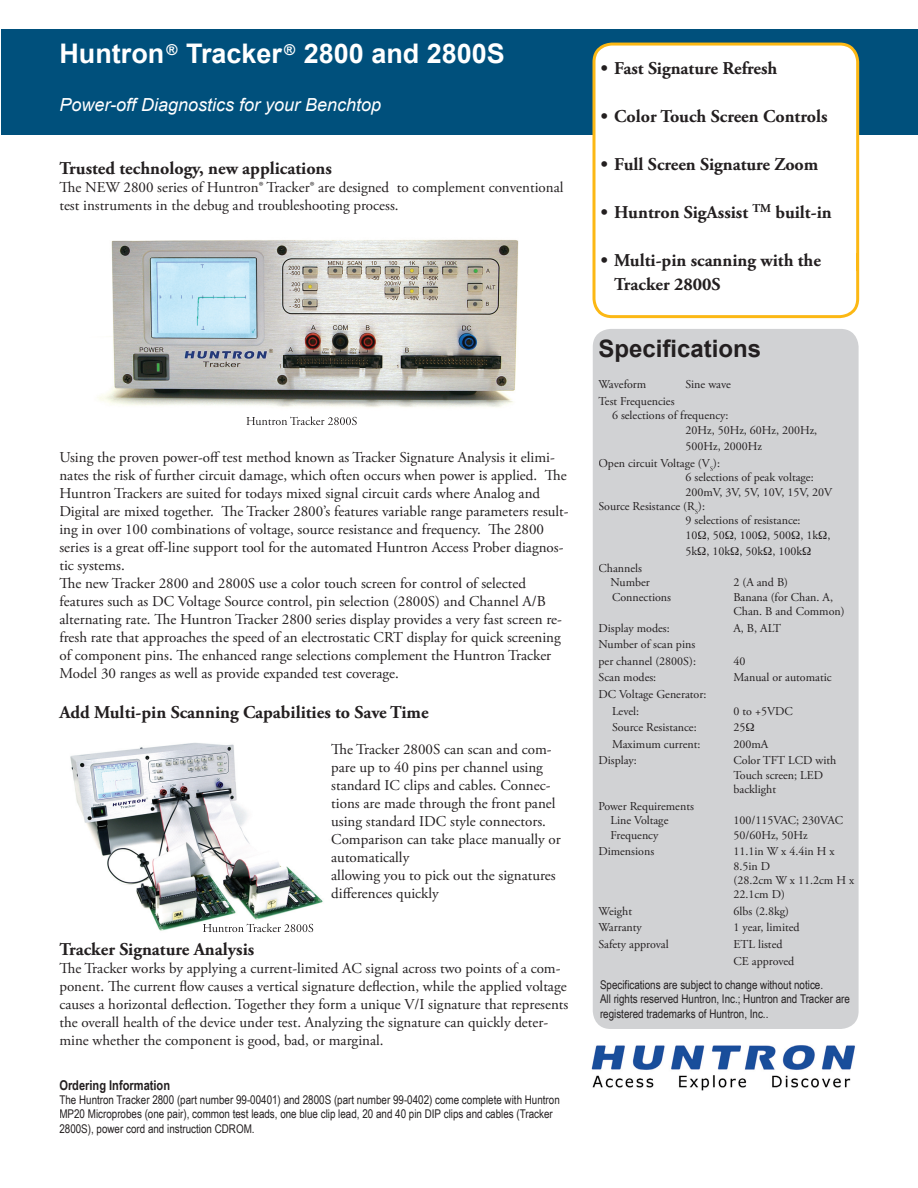
<style>
.page{position:relative;width:918px;height:1188px;background:#fff}
.page>*{position:absolute;margin:0;border:0;box-sizing:border-box;transform-origin:0 0}
.t1{font:700 27px "Arial";color:#fff}
.t2{font:700 24px "Arial";color:#231f20}
.t3{font:700 18px "Adobe Garamond Pro";color:#231f20}
.t4{font:italic 18px "Arial";color:#fff}
.t5{font:700 18px "Adobe Garamond Pro";color:#1b0600}
.t6{font:15px/18px "Adobe Garamond Pro";color:#231f20}
.t7{font:700 13.5px "Arial Narrow";color:#231f20}
.t8{font:12px/14.4px "Adobe Garamond Pro";color:#231f20}
.t9{font:12px/14.4px "Arial Narrow";color:#231f20}
</style>
<div class="page">
<div style="left:593px;top:329px;width:266px;height:700px;background:#d1d2d4;border-radius:18px"></div>
<img style="left:70px;top:743px;width:253px;height:190px">
<img style="left:97px;top:239px;width:422px;height:187px">
<div style="left:1px;top:30px;width:917px;height:105px;background:#00507c"></div>
<svg style="left:592px;top:43px;width:267px;height:275px"></svg>
<img style="left:246px;top:416px;width:111px;height:9px">
<img style="left:203px;top:923px;width:110px;height:9px">
<div style="left:602px;top:61px;width:175px;height:18px;background:#fff"></div>
<div style="left:602px;top:109px;width:225px;height:13px;background:#fff"></div>
<div style="left:602px;top:157px;width:216px;height:18px;background:#fff"></div>
<div style="left:602px;top:206px;width:146px;height:17px;background:#fff"></div>
<div style="left:753px;top:204px;width:18px;height:8px;background:#fff"></div>
<div style="left:771px;top:205px;width:61px;height:13px;background:#fff"></div>
<div style="left:602px;top:253px;width:254px;height:18px;background:#fff"></div>
<svg style="left:856px;top:253px;width:1px;height:18px"></svg>
<div style="left:601px;top:277px;width:119px;height:13px;background:#fff"></div>
<img style="left:591px;top:1045px;width:264px;height:45px">
<h1 class="t1" style="left:59px;top:38px;width:447px">Huntron<sup>®</sup> Tracker<sup>®</sup> 2800 and 2800S</h1>
<p class="t4" style="left:59px;top:94px;width:323px">Power-off Diagnostics for your Benchtop</p>
<p class="t3" style="left:59px;top:158px;width:274px">Trusted technology, new applications</p>
<p class="t6" style="left:59px;top:179px;width:506px">The NEW 2800 series of Huntron® Tracker® are designed to complement conventional test instruments in the debug and troubleshooting process.</p>
<p class="t6" style="left:59px;top:449px;width:511px">Using the proven power-off test method known as Tracker Signature Analysis it elimi&shy;nates the risk of further circuit damage, which often occurs when power is applied. The Huntron Trackers are suited for todays mixed signal circuit cards where Analog and Digital are mixed together. The Tracker 2800’s features variable range parameters result&shy;ing in over 100 combinations of voltage, source resistance and frequency. The 2800 series is a great off-line support tool for the automated Huntron Access Prober diagnos&shy;tic systems.<br>The new Tracker 2800 and 2800S use a color touch screen for control of selected features such as DC Voltage Source control, pin selection (2800S) and Channel A/B alternating rate. The Huntron Tracker 2800 series display provides a very fast screen re&shy;fresh rate that approaches the speed of an electrostatic CRT display for quick screening of component pins. The enhanced range selections complement the Huntron Tracker Model 30 ranges as well as provide expanded test coverage.</p>
<p class="t3" style="left:59px;top:702px;width:371px">Add Multi-pin Scanning Capabilities to Save Time</p>
<p class="t6" style="left:331px;top:740px;width:231px">The Tracker 2800S can scan and com&shy;pare up to 40 pins per channel using standard IC clips and cables. Connec&shy;tions are made through the front panel using standard IDC style connectors.<br>Comparison can take place manually or automatically<br>allowing you to pick out the signatures differences quickly</p>
<p class="t3" style="left:59px;top:939px;width:196px">Tracker Signature Analysis</p>
<p class="t6" style="left:59px;top:960px;width:511px">The Tracker works by applying a current-limited AC signal across two points of a com&shy;ponent. The current flow causes a vertical signature deflection, while the applied voltage causes a horizontal deflection. Together they form a unique V/I signature that represents the overall health of the device under test. Analyzing the signature can quickly deter&shy;mine whether the component is good, bad, or marginal.</p>
<p class="t7" style="left:59px;top:1077px;width:112px">Ordering Information</p>
<p class="t9" style="left:59px;top:1093px;width:502px">The Huntron Tracker 2800 (part number 99-00401) and 2800S (part number 99-0402) come complete with Huntron<br>MP20 Microprobes (one pair), common test leads, one blue clip lead, 20 and 40 pin DIP clips and cables (Tracker<br>2800S), power cord and instruction CDROM.</p>
<p class="t3" style="left:601px;top:58px;width:178px">• Fast Signature Refresh</p>
<p class="t3" style="left:601px;top:106px;width:228px">• Color Touch Screen Controls</p>
<p class="t3" style="left:601px;top:154px;width:219px">• Full Screen Signature Zoom</p>
<p class="t3" style="left:601px;top:202px;width:233px">• Huntron SigAssist <sup>TM</sup> built-in</p>
<p class="t5" style="left:601px;top:250px;width:222px">• Multi-pin scanning with the</p>
<p class="t3" style="left:614px;top:274px;width:108px">Tracker 2800S</p>
<h2 class="t2" style="left:598px;top:335px;width:164px">Specifications</h2>
<p class="t8" style="left:598px;top:378px;width:49px">Waveform</p>
<p class="t8" style="left:686px;top:378px;width:47px">Sine wave</p>
<p class="t8" style="left:598px;top:394px;width:78px">Test Frequencies</p>
<p class="t8" style="left:612px;top:409px;width:118px">6 selections of frequency:</p>
<p class="t8" style="left:686px;top:423px;width:133px">20Hz, 50Hz, 60Hz, 200Hz,</p>
<p class="t8" style="left:598px;top:439px;width:165px;line-height:16.5px;text-indent:87px">500Hz, 2000Hz<br>Open circuit Voltage (V<sub>S</sub>):</p>
<p class="t8" style="left:686px;top:471px;width:130px">6 selections of peak voltage:</p>
<p class="t8" style="left:686px;top:485px;width:148px">200mV, 3V, 5V, 10V, 15V, 20V</p>
<p class="t8" style="left:598px;top:499px;width:108px">Source Resistance (R<sub>S</sub>):</p>
<p class="t8" style="left:686px;top:514px;width:117px">9 selections of resistance:</p>
<p class="t8" style="left:686px;top:528px;width:146px">10 , 50 , 100 , 500 , 1k ,</p>
<p class="t8" style="left:686px;top:545px;width:118px">5k , 10k , 50k , 100k</p>
<p class="t8" style="left:610px;top:561px;width:41px;text-indent:-12px">Channels<br>Number</p>
<p class="t8" style="left:734px;top:576px;width:56px">2 (A and B)</p>
<p class="t8" style="left:612px;top:590px;width:61px">Connections</p>
<p class="t8" style="left:734px;top:590px;width:113px">Banana (for Chan. A,<br>Chan. B and Common)</p>
<p class="t8" style="left:598px;top:621px;width:73px">Display modes:</p>
<p class="t8" style="left:734px;top:621px;width:49px">A, B, ALT</p>
<p class="t8" style="left:598px;top:637px;width:99px;line-height:16.6px">Number of scan pins per channel (2800S):</p>
<p class="t8" style="left:734px;top:654px;width:13px">40</p>
<p class="t8" style="left:598px;top:671px;width:59px">Scan modes:</p>
<p class="t8" style="left:734px;top:671px;width:100px">Manual or automatic</p>
<p class="t8" style="left:612px;top:686px;width:96px;line-height:16.5px;text-indent:-14px">DC Voltage Generator:<br>Level:</p>
<p class="t8" style="left:734px;top:704px;width:61px">0 to +5VDC</p>
<p class="t8" style="left:612px;top:721px;width:86px">Source Resistance:</p>
<p class="t8" style="left:734px;top:721px;width:13px">25</p>
<p class="t8" style="left:612px;top:737px;width:90px">Maximum current:</p>
<p class="t8" style="left:734px;top:737px;width:36px">200mA</p>
<p class="t8" style="left:598px;top:754px;width:40px">Display:</p>
<p class="t8" style="left:734px;top:754px;width:104px">Color TFT LCD with<br>Touch screen; LED backlight</p>
<p class="t8" style="left:610px;top:799px;width:85px;text-indent:-12px">Power Requirements<br>Line Voltage</p>
<p class="t8" style="left:734px;top:814px;width:111px">100/115VAC; 230VAC</p>
<p class="t8" style="left:610px;top:828px;width:49px">Frequency</p>
<p class="t8" style="left:734px;top:828px;width:76px">50/60Hz, 50Hz</p>
<p class="t8" style="left:598px;top:845px;width:57px">Dimensions</p>
<p class="t8" style="left:734px;top:845px;width:122px">11.1in W x 4.4in H x<br>8.5in D<br>(28.2cm W x 11.2cm H x<br>22.1cm D)</p>
<p class="t8" style="left:598px;top:904px;width:35px">Weight</p>
<p class="t8" style="left:734px;top:904px;width:57px">6lbs (2.8kg)</p>
<p class="t8" style="left:598px;top:921px;width:45px">Warranty</p>
<p class="t8" style="left:734px;top:921px;width:68px">1 year, limited</p>
<p class="t8" style="left:598px;top:937px;width:72px">Safety approval</p>
<p class="t8" style="left:734px;top:936px;width:62px;line-height:16.5px">ETL listed<br>CE approved</p>
<p class="t9" style="left:600px;top:978px;width:251px">Specifications are subject to change without notice.<br>All rights reserved Huntron, Inc.; Huntron and Tracker are registered trademarks of Huntron, Inc..</p>
</div>
